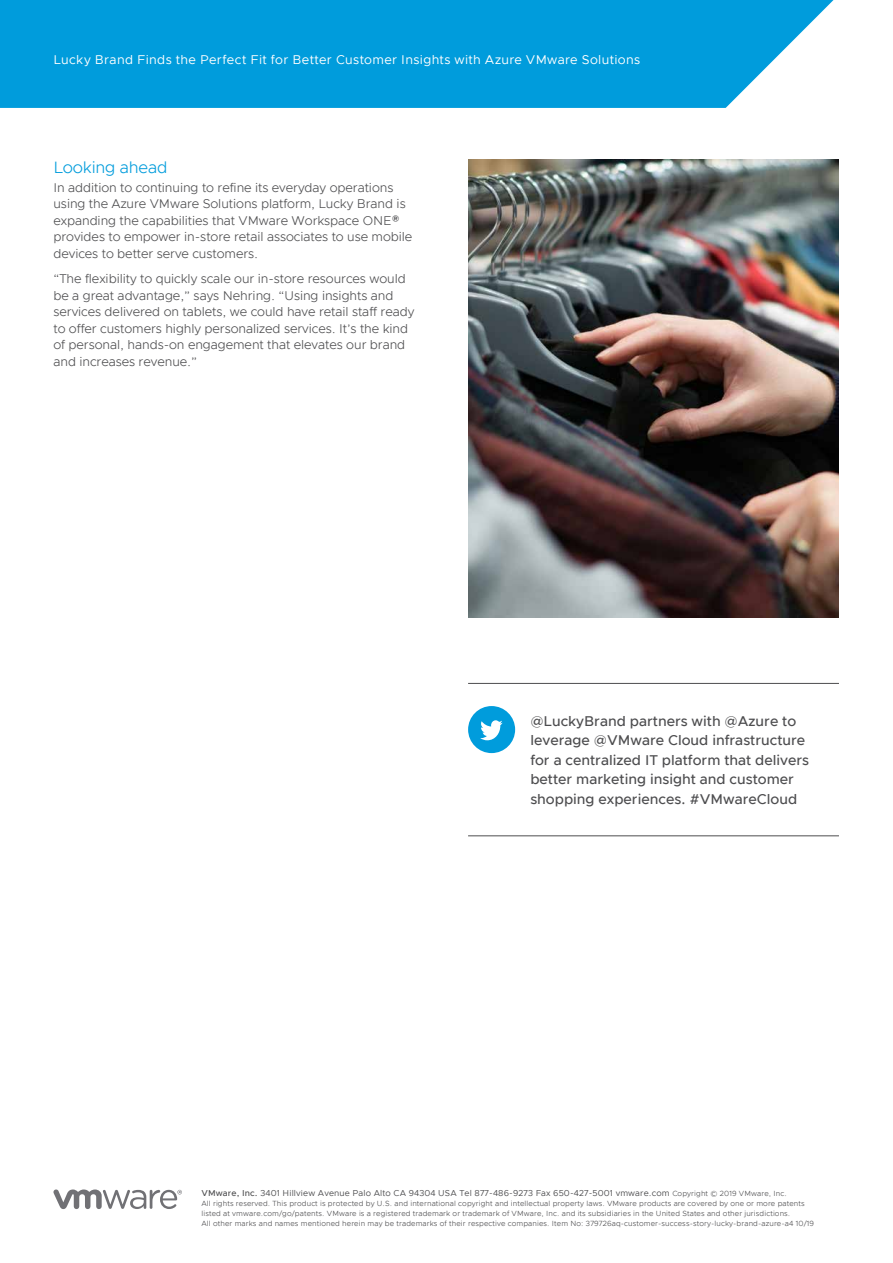
<style>
.page{position:relative;width:893px;height:1263px;background:#fff}
.page>*{position:absolute;margin:0;border:0;box-sizing:border-box;transform-origin:0 0}
.t1{font:300 16.5px "Metropolis";letter-spacing:-.01em;color:#009cdc}
.t2{font:500 14.25px/19.5px "Metropolis";color:#4d4d4f}
.t3{font:300 12.75px/16.5px "Metropolis";letter-spacing:-.005em;color:#4d4d4f}
.t4{font:12.75px "Metropolis";letter-spacing:.025em;color:#fff}
.t5{font:8.7px "Metropolis";letter-spacing:.015em;color:#4d4d4f}
.t6{font:300 7.5px/9.8px "Metropolis";letter-spacing:.015em;color:#4d4d4f}
.s1{font-weight:500}
.s2{font-weight:300;font-size:7.5px}
</style>
<div class="page">
<svg style="left:53px;top:1189px;width:129px;height:20px"></svg>
<svg style="left:0;top:0;width:834px;height:108px;background:#10a2de"></svg>
<img style="left:468px;top:160px;width:371px;height:458px">
<div style="left:468px;top:706px;width:47px;height:47px;background:#009cdc;border-radius:50%"></div>
<svg style="left:480px;top:720px;width:23px;height:20px"></svg>
<hr style="left:468px;top:683px;width:371px;height:1px;background:#4d4d4f">
<hr style="left:468px;top:835px;width:371px;height:1px;background:#4d4d4f">
<p class="t4" style="left:53px;top:52px;width:588px">Lucky Brand Finds the Perfect Fit for Better Customer Insights with Azure VMware Solutions</p>
<p class="t1" style="left:53px;top:157px;width:116px">Looking ahead</p>
<p class="t3" style="left:53px;top:179px;width:360px">In addition to continuing to refine its everyday operations using the Azure VMware Solutions platform, Lucky Brand is expanding the capabilities that VMware Workspace ONE® provides to empower in-store retail associates to use mobile devices to better serve customers.</p>
<p class="t3" style="left:53px;top:270px;width:362px">“The flexibility to quickly scale our in-store resources would be a great advantage,” says Nehring. “Using insights and services delivered on tablets, we could have retail staff ready to offer customers highly personalized services. It’s the kind of personal, hands-on engagement that elevates our brand and increases revenue.”</p>
<p class="t2" style="left:530px;top:711px;width:280px">@LuckyBrand partners with @Azure to leverage @VMware Cloud infrastructure for a centralized IT platform that delivers better marketing insight and customer shopping experiences. #VMwareCloud</p>
<p class="t5" style="left:201px;top:1188px;width:587px"><span class="s1">VMware, Inc.</span> 3401 Hillview Avenue Palo Alto CA 94304 USA Tel 877-486-9273 Fax 650-427-5001 vmware.com <span class="s2">Copyright © 2019 VMware, Inc.</span></p>
<p class="t6" style="left:201px;top:1198px;width:614px">All rights reserved. This product is protected by U.S. and international copyright and intellectual property laws. VMware products are covered by one or more patents listed at vmware.com/go/patents. VMware is a registered trademark or trademark of VMware, Inc. and its subsidiaries in the United States and other jurisdictions.<br>All other marks and names mentioned herein may be trademarks of their respective companies. Item No: 379726aq-customer-success-story-lucky-brand-azure-a4 10/19</p>
</div>
